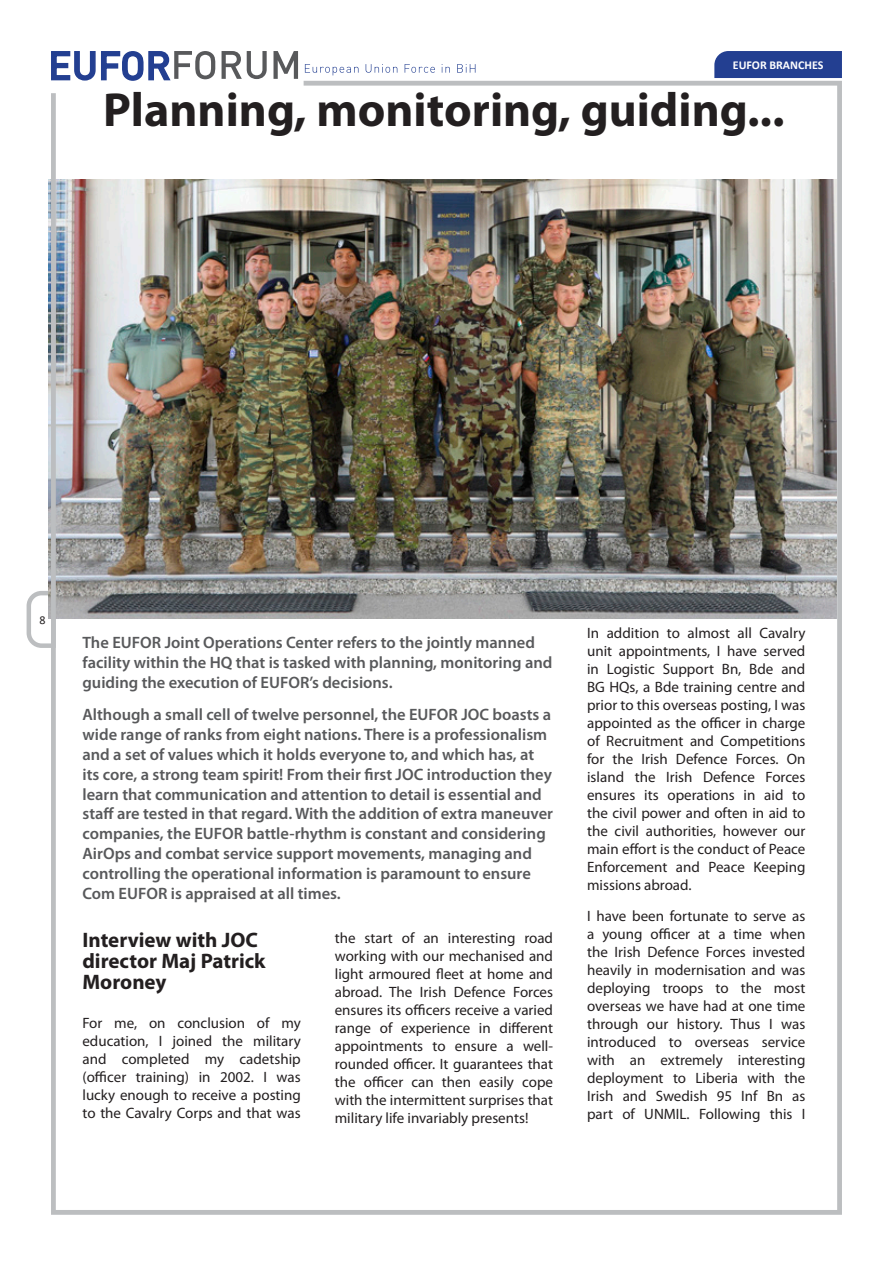
<style>
.page{position:relative;width:893px;height:1263px;background:#fff}
.page>*{position:absolute;margin:0;border:0;box-sizing:border-box;transform-origin:0 0}
.title_center{font:700 48px "Myriad Pro";color:#231f20}
.title_left{font:700 21px/21px "Myriad Pro";color:#231f20}
.subtitle_gray{font:600 16.5px/19.8px "Myriad Pro";color:#58595b}
.t1{font:15px/18px "Myriad Pro";color:#231f20;text-align:justify}
.t2{font:700 12px "Calibri";color:#fff}
.t3{font:12px "Calibri";color:#231f20}
</style>
<div class="page">
<svg style="left:222px;top:51px;width:45px;height:28px"></svg>
<svg style="left:273px;top:51px;width:25px;height:28px"></svg>
<svg style="left:51px;top:51px;width:164px;height:30px"></svg>
<svg style="left:305px;top:64px;width:53px;height:11px"></svg>
<svg style="left:366px;top:64px;width:31px;height:9px"></svg>
<svg style="left:405px;top:64px;width:30px;height:9px"></svg>
<svg style="left:442px;top:64px;width:8px;height:9px"></svg>
<svg style="left:457px;top:64px;width:18px;height:9px"></svg>
<svg style="left:26px;top:591px;width:25px;height:57px"></svg>
<div style="left:714px;top:51px;width:128px;height:27px;background:#233f91"></div>
<img style="left:51px;top:81px;width:791px;height:1134px">
<p class="t2" style="left:733px;top:57px;width:92px">EUFOR BRANCHES</p>
<p class="title_center" style="left:103px;top:79px;width:683px">Planning, monitoring, guiding...</p>
<p class="t3" style="left:39px;top:612px;width:8px">8</p>
<p class="subtitle_gray" style="left:82px;top:632px;width:471px">The EUFOR Joint Operations Center refers to the jointly manned facility within the HQ that is tasked with planning, monitoring and guiding the execution of EUFOR’s decisions.</p>
<p class="subtitle_gray" style="left:82px;top:704px;width:472px">Although a small cell of twelve personnel, the EUFOR JOC boasts a wide range of ranks from eight nations. There is a professionalism and a set of values which it holds everyone to, and which has, at its core, a strong team spirit! From their first JOC introduction they learn that communication and attention to detail is essential and staff are tested in that regard. With the addition of extra maneuver companies, the EUFOR battle-rhythm is constant and considering AirOps and combat service support movements, managing and controlling the operational information is paramount to ensure Com EUFOR is appraised at all times.</p>
<p class="title_left" style="left:82px;top:929px;width:185px">Interview with JOC director Maj Patrick<br>Moroney</p>
<p class="t1" style="left:82px;top:1014px;width:220px">For me, on conclusion of my education, I joined the military and completed my cadetship (officer training) in 2002. I was lucky enough to receive a posting to the Cavalry Corps and that was</p>
<p class="t1" style="left:335px;top:928px;width:220px">the start of an interesting road working with our mechanised and light armoured fleet at home and abroad. The Irish Defence Forces ensures its officers receive a varied range of experience in different appointments to ensure a well&shy;rounded officer. It guarantees that the officer can then easily cope with the intermittent surprises that military life invariably presents!</p>
<p class="t1" style="left:587px;top:623px;width:220px">In addition to almost all Cavalry unit appointments, I have served in Logistic Support Bn, Bde and BG HQs, a Bde training centre and prior to this overseas posting, I was appointed as the officer in charge of Recruitment and Competitions for the Irish Defence Forces. On island the Irish Defence Forces ensures its operations in aid to the civil power and often in aid to the civil authorities, however our main effort is the conduct of Peace Enforcement and Peace Keeping missions abroad.</p>
<p class="t1" style="left:587px;top:906px;width:220px">I have been fortunate to serve as a young officer at a time when the Irish Defence Forces invested heavily in modernisation and was deploying troops to the most overseas we have had at one time through our history. Thus I was introduced to overseas service with an extremely interesting deployment to Liberia with the Irish and Swedish 95 Inf Bn as part of UNMIL. Following this I</p>
</div>
